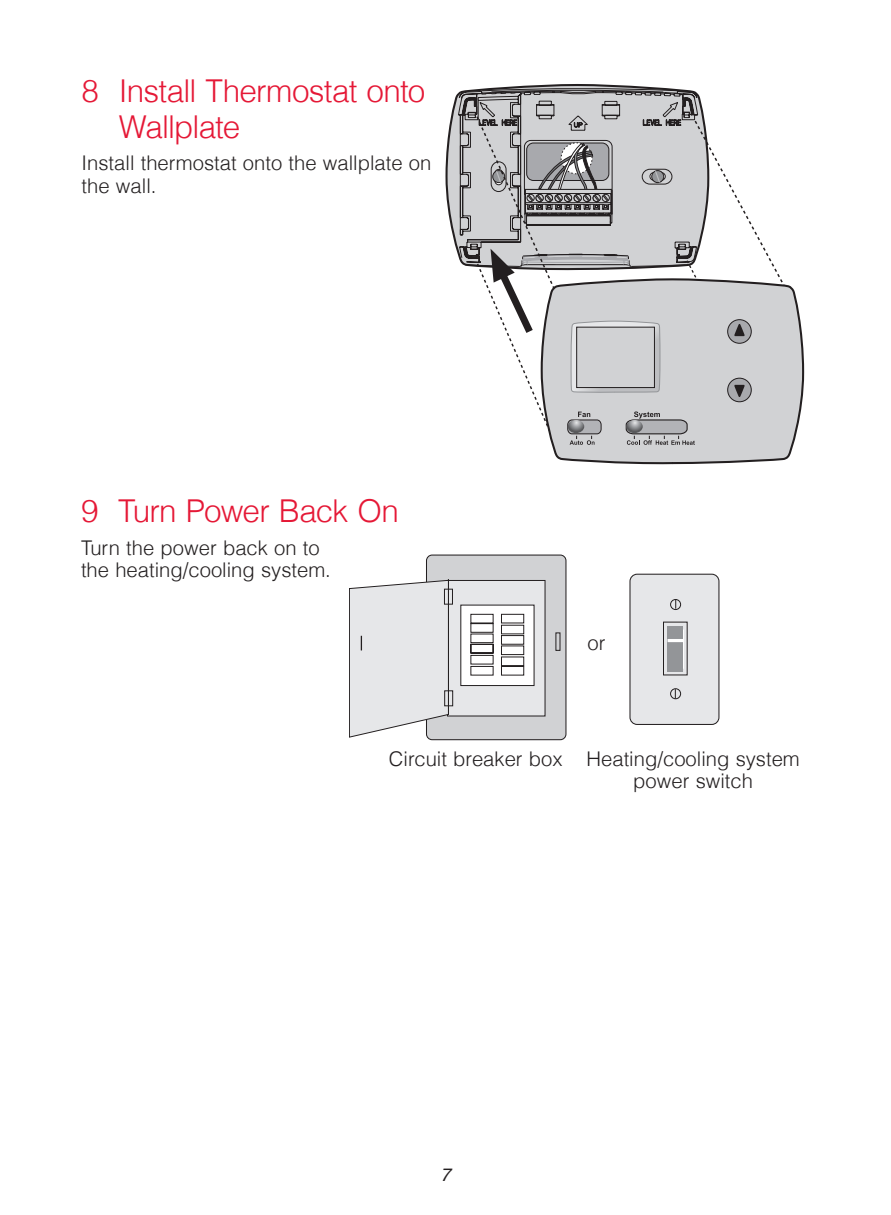
<style>
.page{position:relative;width:891px;height:1215px;background:#fff}
.page>*{position:absolute;margin:0;border:0;box-sizing:border-box;transform-origin:0 0}
.t1{font:300 31.5px/36px "Helvetica LT";letter-spacing:-.025em;color:#e51836}
.t2{font:300 20.25px/22.5px "Helvetica LT";color:#231f20}
.t3{font:italic 18px "Helvetica LT";color:#231f20}
.t4{font:9.45px "Helvetica";color:#231f20}
</style>
<div class="page">
<svg style="left:446px;top:84px;width:218px;height:171px"></svg>
<svg style="left:557px;top:286px;width:247px;height:178px"></svg>
<svg style="left:458px;top:88px;width:332px;height:370px"></svg>
<div style="left:630px;top:574px;width:89px;height:150px;background:#e6e7e9;border-radius:7px"></div>
<div style="left:629px;top:574px;width:90px;height:151px;border:1px solid #231f20;border-radius:7px"></div>
<div style="left:663px;top:622px;width:25px;height:53px;background:#e6e7e9;border:1px solid #231f20"></div>
<div style="left:668px;top:630px;width:16px;height:39px;background:#fefefe"></div>
<div style="left:667px;top:626px;width:16px;height:45px;background:#939598"></div>
<hr style="left:668px;top:639px;width:15px;height:3px;background:#fff">
<svg style="left:670px;top:599px;width:11px;height:101px"></svg>
<div style="left:426px;top:555px;width:140px;height:185px;background:#d1d2d4;border:1px solid #231f20;border-radius:6px"></div>
<div style="left:447px;top:580px;width:98px;height:136px;background:#e6e7e9;border:1px solid #231f20"></div>
<div style="left:460px;top:605px;width:74px;height:81px;background:#fff;border:1px solid #231f20"></div>
<svg style="left:470px;top:614px;width:91px;height:62px"></svg>
<svg style="left:349px;top:579px;width:104px;height:159px;background:#dddddf"></svg>
<h1 class="t1" style="left:119px;top:72px;width:308px;text-indent:-37px">8 Install Thermostat onto<br>Wallplate</h1>
<p class="t2" style="left:82px;top:152px;width:351px">Install thermostat onto the wallplate on the wall.</p>
<h1 class="t1" style="left:81px;top:493px;width:319px">9 Turn Power Back On</h1>
<p class="t2" style="left:81px;top:536px;width:251px">Turn the power back on to the heating/cooling system.</p>
<p class="t2" style="left:588px;top:631px;width:20px">or</p>
<p class="t2" style="left:633px;top:747px;width:168px;text-indent:-244px">Circuit breaker box Heating/cooling system power switch</p>
<p class="t4" style="left:682px;top:760px;width:36px">M31544</p>
<p class="t3" style="left:440px;top:1164px;width:12px">7</p>
</div>
